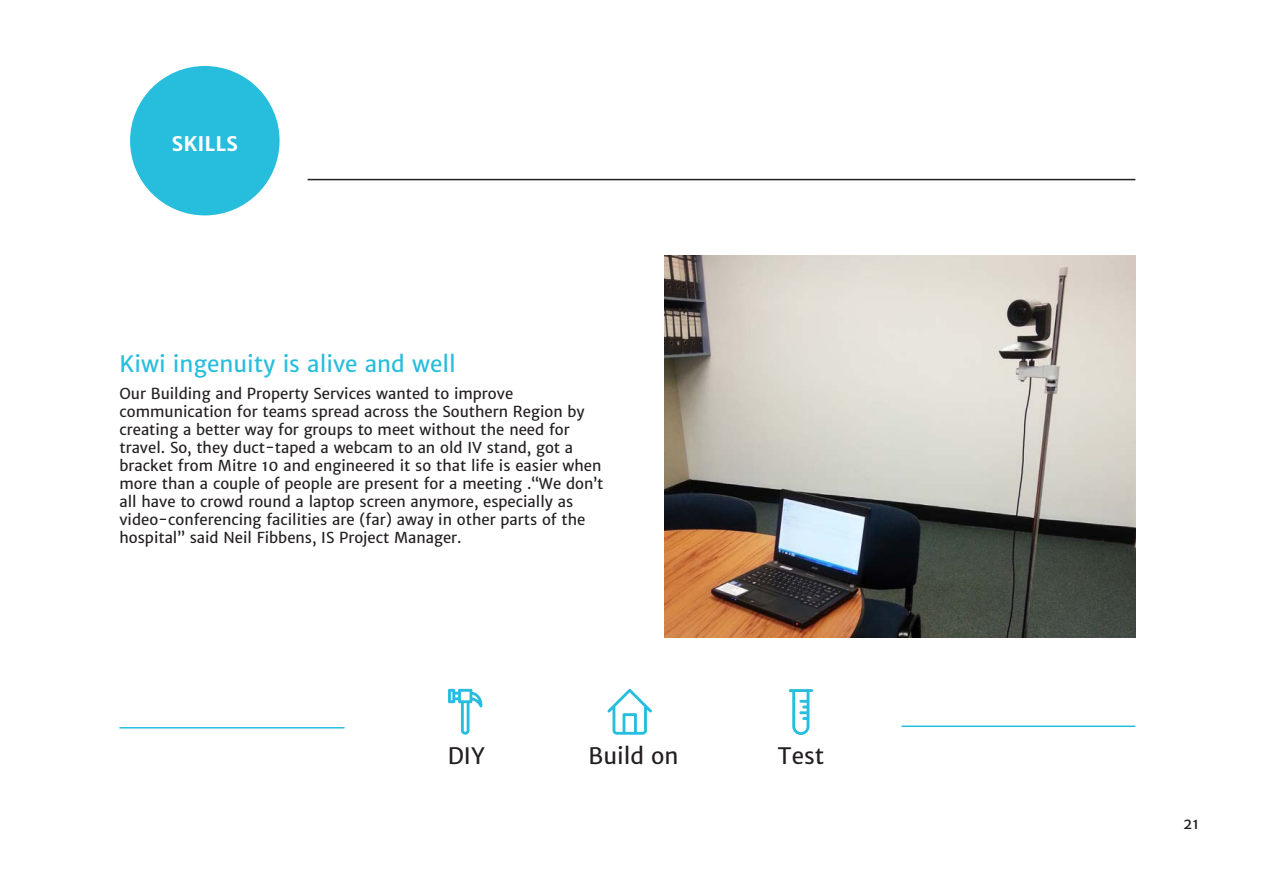
<style>
.page{position:relative;width:1263px;height:893px;background:#fff}
.page>*{position:absolute;margin:0;border:0;box-sizing:border-box;transform-origin:0 0}
.t1{font:22.5px "Merriweather Sans";color:#27bddc}
.t2{font:22.5px "Merriweather Sans";color:#231f20}
.t3{font:700 19.95px "Merriweather Sans";color:#fff}
.t4{font:15px/18px "Merriweather Sans";color:#231f20}
</style>
<div class="page">
<hr style="left:308px;top:179px;width:827px;height:1px;background:#231f20">
<div style="left:130px;top:66px;width:150px;height:149px;background:#27bddc;border-radius:50%"></div>
<img style="left:664px;top:255px;width:471px;height:383px">
<hr style="left:119px;top:727px;width:225px;height:1px;background:#27bddc">
<hr style="left:901px;top:725px;width:234px;height:2px;background:#27bddc">
<svg style="left:607px;top:689px;width:45px;height:46px"></svg>
<svg style="left:789px;top:689px;width:24px;height:46px"></svg>
<svg style="left:448px;top:689px;width:34px;height:46px"></svg>
<p class="t3" style="left:172px;top:131px;width:68px">SKILLS</p>
<p class="t1" style="left:119px;top:350px;width:338px">Kiwi ingenuity is alive and well</p>
<p class="t4" style="left:119px;top:384px;width:485px">Our Building and Property Services wanted to improve communication for teams spread across the Southern Region by creating a better way for groups to meet without the need for travel. So, they duct-taped a webcam to an old IV stand, got a bracket from Mitre 10 and engineered it so that life is easier when more than a couple of people are present for a meeting .“We don’t all have to crowd round a laptop screen anymore, especially as video-conferencing facilities are (far) away in other parts of the hospital” said Neil Fibbens, IS Project Manager.</p>
<p class="t2" style="left:448px;top:742px;width:39px">DIY</p>
<p class="t2" style="left:589px;top:742px;width:91px">Build on</p>
<p class="t2" style="left:777px;top:742px;width:48px">Test</p>
<p class="t4" style="left:1183px;top:815px;width:18px">21</p>
</div>
